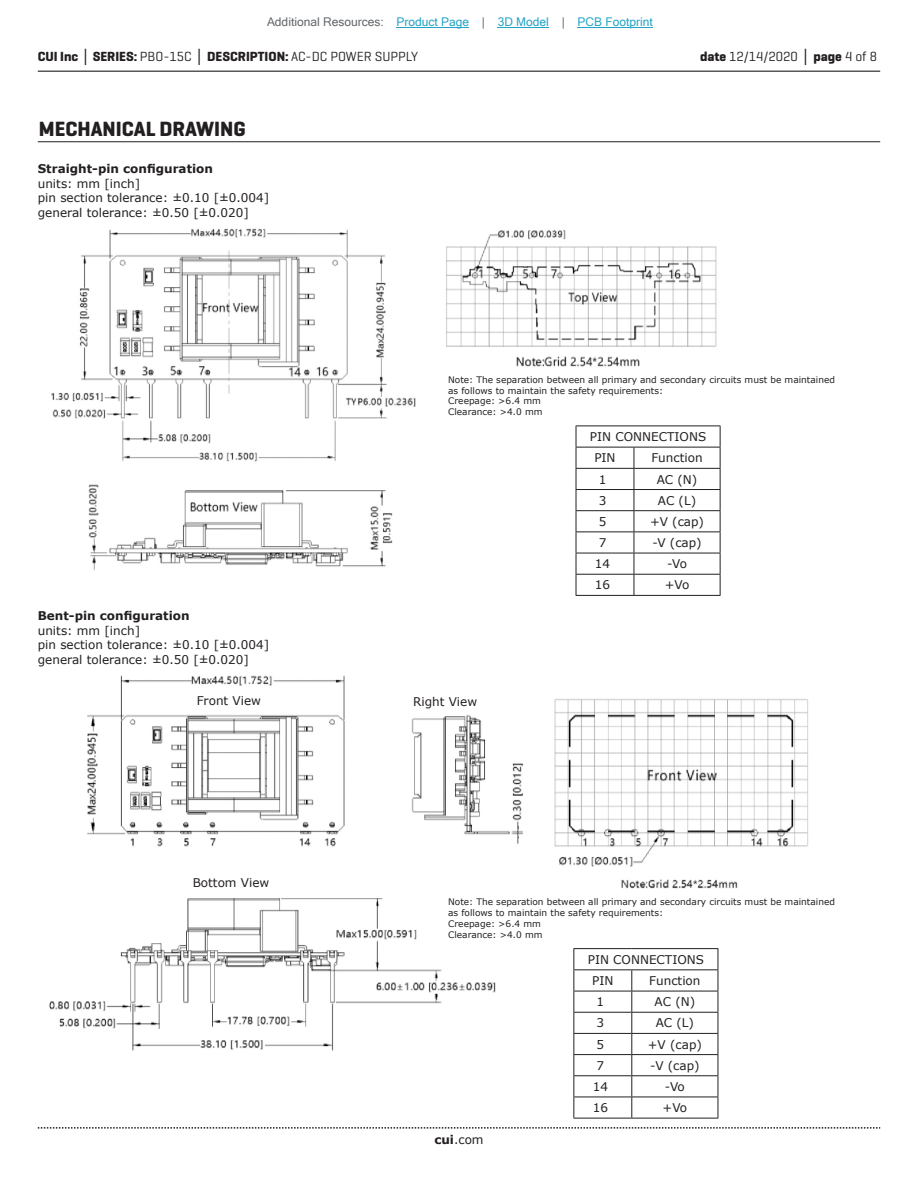
<style>
.page{position:relative;width:918px;height:1188px;background:#fff}
.page>*{position:absolute;margin:0;border:0;box-sizing:border-box;transform-origin:0 0}
.t1{font:700 21px "Geogrotesque";color:#231f20}
.t2{font:700 13.5px "Geogrotesque";color:#231f20}
.t3{font:13.5px "Geogrotesque";color:#231f20}
.t4{font:12px/14.4px "Verdana";color:#231f20}
.t5{font:12px "Microsoft Sans Serif";color:#23a4c6}
.t6{font:700 12px "Verdana";color:#231f20}
.t7{font:9px/10.8px "Verdana";color:#231f20}
.s1{color:#63676b}
.s2{font-family:"Verdana"}
.s3{font-weight:400}
.s4{font-weight:700}
.s5{font-family:"Verdana";font-weight:700}
</style>
<div class="page">
<hr style="left:38px;top:71px;width:842px;height:1px;background:#231f20">
<svg style="left:38px;top:1127px;width:842px;height:2px"></svg>
<img style="left:49px;top:675px;width:759px;height:383px">
<hr style="left:38px;top:141px;width:842px;height:1px;background:#231f20">
<img style="left:51px;top:228px;width:670px;height:356px">
<hr style="left:576px;top:426px;width:58px;height:1px;background:#231f20">
<hr style="left:634px;top:426px;width:87px;height:1px;background:#231f20">
<hr style="left:576px;top:447px;width:58px;height:1px;background:#231f20">
<hr style="left:634px;top:447px;width:87px;height:1px;background:#231f20">
<hr style="left:576px;top:468px;width:58px;height:1px;background:#231f20">
<hr style="left:634px;top:468px;width:87px;height:1px;background:#231f20">
<hr style="left:576px;top:489px;width:58px;height:1px;background:#231f20">
<hr style="left:576px;top:510px;width:58px;height:1px;background:#231f20">
<hr style="left:576px;top:531px;width:58px;height:1px;background:#231f20">
<hr style="left:576px;top:553px;width:58px;height:1px;background:#231f20">
<hr style="left:576px;top:574px;width:58px;height:1px;background:#231f20">
<hr style="left:576px;top:595px;width:58px;height:1px;background:#231f20">
<hr style="left:634px;top:489px;width:87px;height:1px;background:#231f20">
<hr style="left:634px;top:510px;width:87px;height:1px;background:#231f20">
<hr style="left:634px;top:531px;width:87px;height:1px;background:#231f20">
<hr style="left:634px;top:553px;width:87px;height:1px;background:#231f20">
<hr style="left:634px;top:574px;width:87px;height:1px;background:#231f20">
<svg style="left:720px;top:426px;width:1px;height:169px"></svg>
<hr style="left:634px;top:595px;width:87px;height:1px;background:#231f20">
<svg style="left:576px;top:426px;width:1px;height:169px"></svg>
<svg style="left:634px;top:447px;width:1px;height:148px"></svg>
<hr style="left:573px;top:948px;width:59px;height:1px;background:#231f20">
<hr style="left:632px;top:948px;width:86px;height:1px;background:#231f20">
<hr style="left:573px;top:969px;width:59px;height:1px;background:#231f20">
<hr style="left:632px;top:969px;width:86px;height:1px;background:#231f20">
<hr style="left:573px;top:991px;width:59px;height:1px;background:#231f20">
<hr style="left:632px;top:991px;width:86px;height:1px;background:#231f20">
<hr style="left:573px;top:1012px;width:59px;height:1px;background:#231f20">
<hr style="left:573px;top:1033px;width:59px;height:1px;background:#231f20">
<hr style="left:573px;top:1054px;width:59px;height:1px;background:#231f20">
<hr style="left:573px;top:1075px;width:59px;height:1px;background:#231f20">
<hr style="left:573px;top:1097px;width:59px;height:1px;background:#231f20">
<hr style="left:573px;top:1118px;width:59px;height:1px;background:#231f20">
<hr style="left:632px;top:1012px;width:86px;height:1px;background:#231f20">
<hr style="left:632px;top:1033px;width:86px;height:1px;background:#231f20">
<hr style="left:632px;top:1054px;width:86px;height:1px;background:#231f20">
<hr style="left:632px;top:1075px;width:86px;height:1px;background:#231f20">
<hr style="left:632px;top:1097px;width:86px;height:1px;background:#231f20">
<svg style="left:718px;top:949px;width:1px;height:169px"></svg>
<hr style="left:632px;top:1118px;width:86px;height:1px;background:#231f20">
<svg style="left:573px;top:949px;width:1px;height:169px"></svg>
<svg style="left:631px;top:970px;width:1px;height:148px"></svg>
<div style="left:187px;top:872px;width:91px;height:21px;background:#fff"></div>
<div style="left:191px;top:689px;width:91px;height:22px;background:#fff"></div>
<div style="left:407px;top:691px;width:91px;height:21px;background:#fff"></div>
<hr style="left:397px;top:27px;width:72px;height:1px;background:#23a4c6">
<hr style="left:498px;top:27px;width:51px;height:1px;background:#23a4c6">
<hr style="left:578px;top:27px;width:75px;height:1px;background:#23a4c6">
<p class="t5" style="left:267px;top:15px;width:387px"><span class="s1">Additional Resources:</span> Product Page <span class="s1">|</span> 3D Model <span class="s1">|</span> PCB Footprint</p>
<p class="t2" style="left:38px;top:48px;width:382px">CUI Inc <span class="s2">│</span> SERIES: <span class="s3">PBO-15C</span> <span class="s2">│</span> DESCRIPTION: <span class="s3">AC-DC POWER SUPPLY</span></p>
<p class="t3" style="left:700px;top:48px;width:179px"><span class="s4">date</span> 12/14/2020 <span class="s5">│</span> <span class="s4">page</span> 4 of 8</p>
<h1 class="t1" style="left:39px;top:116px;width:208px">MECHANICAL DRAWING</h1>
<p class="t6" style="left:38px;top:160px;width:177px">Straight-pin configuration</p>
<p class="t4" style="left:38px;top:176px;width:233px">units: mm [inch]<br>pin section tolerance: ±0.10 [±0.004] general tolerance: ±0.50 [±0.020]</p>
<p class="t6" style="left:38px;top:608px;width:153px">Bent-pin configuration</p>
<p class="t4" style="left:38px;top:623px;width:233px">units: mm [inch]<br>pin section tolerance: ±0.10 [±0.004] general tolerance: ±0.50 [±0.020]</p>
<p class="t7" style="left:448px;top:374px;width:388px">Note: The separation between all primary and secondary circuits must be maintained as follows to maintain the safety requirements:<br>Creepage: &gt;6.4 mm<br>Clearance: &gt;4.0 mm</p>
<p class="t4" style="left:594px;top:426px;width:113px;line-height:21.1px;text-indent:-4px">PIN CONNECTIONS<br>PIN</p>
<p class="t4" style="left:651px;top:451px;width:53px">Function</p>
<p class="t4" style="left:599px;top:472px;width:9px">1</p>
<p class="t4" style="left:657px;top:472px;width:42px">AC (N)</p>
<p class="t4" style="left:599px;top:493px;width:9px">3</p>
<p class="t4" style="left:658px;top:493px;width:40px">AC (L)</p>
<p class="t4" style="left:599px;top:514px;width:9px">5</p>
<p class="t4" style="left:650px;top:514px;width:56px">+V (cap)</p>
<p class="t4" style="left:599px;top:535px;width:9px">7</p>
<p class="t4" style="left:652px;top:535px;width:51px">-V (cap)</p>
<p class="t4" style="left:595px;top:557px;width:17px">14</p>
<p class="t4" style="left:667px;top:557px;width:22px">-Vo</p>
<p class="t4" style="left:595px;top:578px;width:17px">16</p>
<p class="t4" style="left:665px;top:578px;width:26px">+Vo</p>
<p class="t4" style="left:197px;top:693px;width:66px">Front View</p>
<p class="t4" style="left:413px;top:694px;width:66px">Right View</p>
<p class="t4" style="left:193px;top:876px;width:78px">Bottom View</p>
<p class="t7" style="left:448px;top:897px;width:388px">Note: The separation between all primary and secondary circuits must be maintained as follows to maintain the safety requirements:<br>Creepage: &gt;6.4 mm<br>Clearance: &gt;4.0 mm</p>
<p class="t4" style="left:592px;top:949px;width:113px;line-height:21.1px;text-indent:-4px">PIN CONNECTIONS<br>PIN</p>
<p class="t4" style="left:649px;top:973px;width:53px">Function</p>
<p class="t4" style="left:434px;top:1132px;width:51px"><span class="s4">cui</span>.com</p>
<p class="t4" style="left:597px;top:995px;width:9px">1</p>
<p class="t4" style="left:655px;top:995px;width:42px">AC (N)</p>
<p class="t4" style="left:597px;top:1016px;width:9px">3</p>
<p class="t4" style="left:656px;top:1016px;width:40px">AC (L)</p>
<p class="t4" style="left:597px;top:1037px;width:9px">5</p>
<p class="t4" style="left:648px;top:1037px;width:56px">+V (cap)</p>
<p class="t4" style="left:597px;top:1058px;width:9px">7</p>
<p class="t4" style="left:650px;top:1058px;width:51px">-V (cap)</p>
<p class="t4" style="left:593px;top:1079px;width:17px">14</p>
<p class="t4" style="left:665px;top:1079px;width:22px">-Vo</p>
<p class="t4" style="left:593px;top:1100px;width:17px">16</p>
<p class="t4" style="left:663px;top:1100px;width:26px">+Vo</p>
</div>
